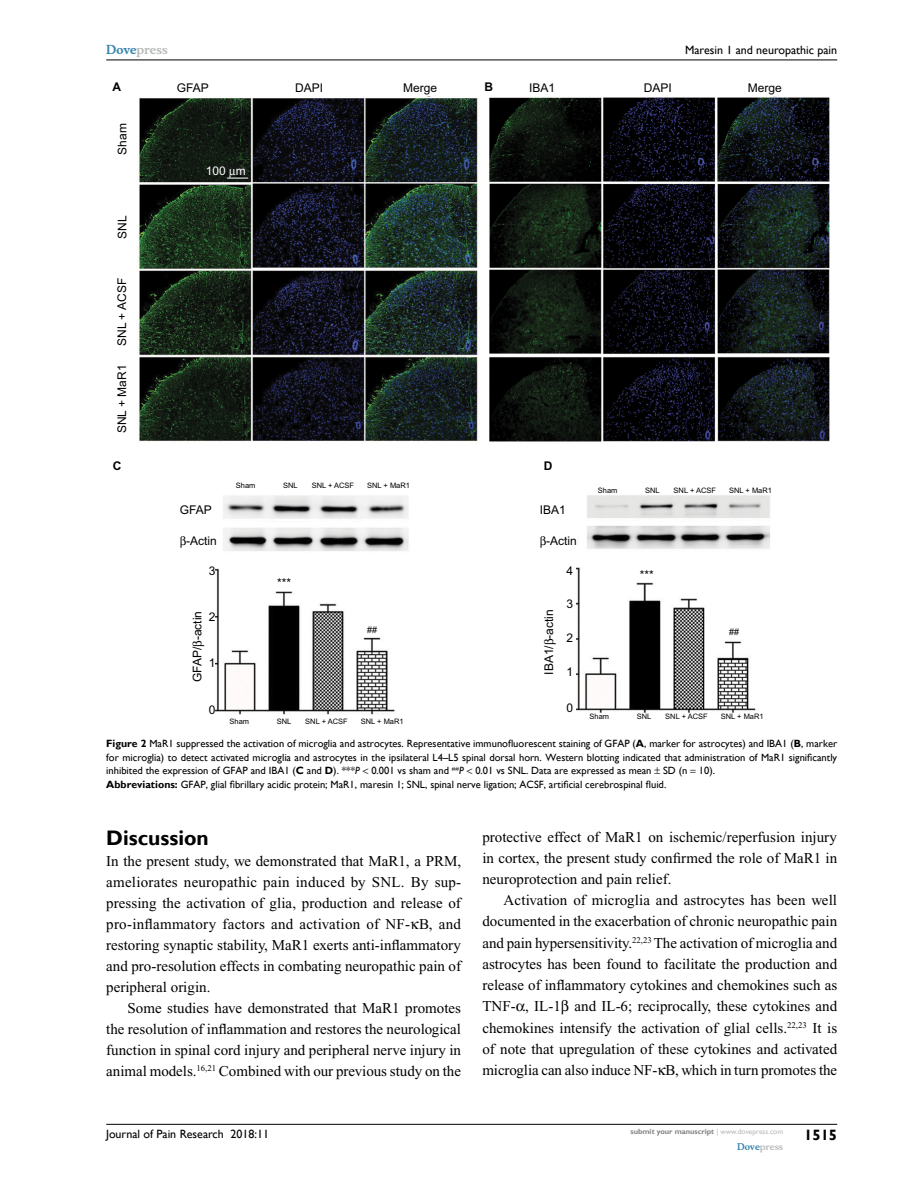
<style>
.page{position:relative;width:918px;height:1188px;background:#fff}
.page>*{position:absolute;margin:0;border:0;box-sizing:border-box;transform-origin:0 0}
.t1{font:700 21px "Gill Sans";color:#000}
.t2{font:15px/21px "Times New Roman";color:#000;text-align:justify}
.t3{font:700 15px "Gill Sans";color:#000}
.t4{font:12px "Arial";color:#000}
.t5{font:12px "Gill Sans";color:#000}
.t6{font:700 12px "Musee";color:#b8babc}
.t7{font:12px "Arial";color:#fff}
.t8{font:700 12px "Arial";color:#000}
.t9{font:10.5px/13.5px "Gill Sans";color:#000}
.t10{font:700 9px "Musee";color:#b8babc}
.t11{font:9px "Arial";color:#000}
.t12{font:7.5px "Arial";color:#000}
.t13{font:700 7.5px "Gill Sans";color:#808285}
.s1{color:#3785ad}
.s2{font-weight:700}
.s3{font-style:italic}
.s4{font-weight:400;color:#b8babc}
</style>
<div class="page">
<hr style="left:106px;top:1124px;width:731px;height:1px;background:#000">
<hr style="left:106px;top:60px;width:731px;height:1px;background:#000">
<img style="left:139px;top:96px;width:691px;height:619px">
<svg style="left:229px;top:169px;width:7px;height:8px"></svg>
<svg style="left:180px;top:536px;width:6px;height:12px"></svg>
<svg style="left:540px;top:536px;width:6px;height:12px"></svg>
<svg style="left:193px;top:641px;width:11px;height:5px"></svg>
<svg style="left:544px;top:639px;width:12px;height:6px"></svg>
<p class="t6" style="left:106px;top:43px;width:63px"><span class="s1">Dove</span>press</p>
<p class="t8" style="left:113px;top:78px;width:10px">A</p>
<p class="t4" style="left:177px;top:79px;width:34px">GFAP</p>
<p class="t4" style="left:114px;top:155px;width:33px;rotate:-90deg">Sham</p>
<p class="t4" style="left:114px;top:239px;width:25px;rotate:-90deg">SNL</p>
<p class="t4" style="left:114px;top:346px;width:69px;rotate:-90deg">SNL + ACSF</p>
<p class="t4" style="left:114px;top:433px;width:70px;rotate:-90deg">SNL + MaR1</p>
<p class="t7" style="left:206px;top:162px;width:42px">100 m</p>
<p class="t5" style="left:685px;top:43px;width:154px">Maresin 1 and neuropathic pain</p>
<p class="t4" style="left:295px;top:79px;width:30px">DAPI</p>
<p class="t4" style="left:403px;top:79px;width:36px">Merge</p>
<p class="t8" style="left:484px;top:78px;width:10px">B</p>
<p class="t4" style="left:529px;top:79px;width:28px">IBA1</p>
<p class="t4" style="left:644px;top:79px;width:30px">DAPI</p>
<p class="t4" style="left:748px;top:79px;width:36px">Merge</p>
<p class="t8" style="left:113px;top:457px;width:10px">C</p>
<p class="t8" style="left:544px;top:457px;width:10px">D</p>
<p class="t12" style="left:283px;top:481px;width:16px">SNL</p>
<p class="t12" style="left:312px;top:481px;width:44px">SNL + ACSF</p>
<p class="t12" style="left:367px;top:481px;width:44px">SNL + MaR1</p>
<p class="t12" style="left:236px;top:481px;width:21px">Sham</p>
<p class="t4" style="left:180px;top:501px;width:34px">GFAP</p>
<p class="t4" style="left:540px;top:501px;width:28px">IBA1</p>
<p class="t4" style="left:186px;top:533px;width:32px">-Actin</p>
<p class="t4" style="left:546px;top:533px;width:32px">-Actin</p>
<p class="t4" style="left:209px;top:562px;width:8px">3</p>
<p class="t4" style="left:567px;top:562px;width:8px">4</p>
<p class="t4" style="left:277px;top:575px;width:16px">***</p>
<p class="t4" style="left:567px;top:595px;width:8px">3</p>
<p class="t12" style="left:598px;top:485px;width:21px">Sham</p>
<p class="t12" style="left:645px;top:485px;width:16px">SNL</p>
<p class="t12" style="left:674px;top:485px;width:44px">SNL + ACSF</p>
<p class="t12" style="left:729px;top:485px;width:44px">SNL + MaR1</p>
<p class="t4" style="left:640px;top:567px;width:16px">***</p>
<p class="t4" style="left:189px;top:682px;width:73px;rotate:-90deg">GFAP/ -actin</p>
<p class="t4" style="left:541px;top:675px;width:67px;rotate:-90deg">IBA1/ -actin</p>
<p class="t4" style="left:209px;top:608px;width:8px">2</p>
<p class="t11" style="left:367px;top:623px;width:12px">##</p>
<p class="t11" style="left:729px;top:626px;width:12px">##</p>
<p class="t4" style="left:567px;top:630px;width:8px">2</p>
<p class="t4" style="left:209px;top:654px;width:8px">1</p>
<p class="t4" style="left:209px;top:702px;width:8px">0</p>
<p class="t4" style="left:567px;top:664px;width:8px">1</p>
<p class="t4" style="left:567px;top:699px;width:8px">0</p>
<p class="t12" style="left:590px;top:712px;width:21px">Sham</p>
<p class="t12" style="left:637px;top:712px;width:16px">SNL</p>
<p class="t12" style="left:665px;top:712px;width:44px">SNL + ACSF</p>
<p class="t12" style="left:721px;top:712px;width:44px">SNL + MaR1</p>
<p class="t12" style="left:230px;top:716px;width:21px">Sham</p>
<p class="t12" style="left:277px;top:716px;width:16px">SNL</p>
<p class="t12" style="left:305px;top:716px;width:44px">SNL + ACSF</p>
<p class="t12" style="left:361px;top:716px;width:44px">SNL + MaR1</p>
<p class="t9" style="left:106px;top:737px;width:732px"><span class="s2">Figure 2</span> MaR1 suppressed the activation of microglia and astrocytes. Representative immunofluorescent staining of GFAP (<span class="s2">A</span>, marker for astrocytes) and IBA1 (<span class="s2">B</span>, marker for microglia) to detect activated microglia and astrocytes in the ipsilateral L4–L5 spinal dorsal horn. Western blotting indicated that administration of MaR1 significantly inhibited the expression of GFAP and IBA1 (<span class="s2">C</span> and <span class="s2">D</span>). ***<span class="s3">P</span> 0.001 vs sham and <sup>##</sup><span class="s3">P</span> 0.01 vs SNL. Data are expressed as mean SD (n 10).<br><span class="s2">Abbreviations:</span> GFAP, glial fibrillary acidic protein; MaR1, maresin 1; SNL, spinal nerve ligation; ACSF, artificial cerebrospinal fluid.</p>
<h1 class="t1" style="left:106px;top:825px;width:104px">Discussion</h1>
<p class="t2" style="left:106px;top:850px;width:356px">In the present study, we demonstrated that MaR1, a PRM, ameliorates neuropathic pain induced by SNL. By sup&shy;pressing the activation of glia, production and release of pro-inflammatory factors and activation of NF- B, and restoring synaptic stability, MaR1 exerts anti-inflammatory and pro-resolution effects in combating neuropathic pain of peripheral origin.</p>
<p class="t2" style="left:106px;top:997px;width:356px;text-indent:21px">Some studies have demonstrated that MaR1 promotes the resolution of inflammation and restores the neurological function in spinal cord injury and peripheral nerve injury in animal models.<sup>16,21</sup> Combined with our previous study on the</p>
<p class="t2" style="left:482px;top:827px;width:356px">protective effect of MaR1 on ischemic/reperfusion injury in cortex, the present study confirmed the role of MaR1 in neuroprotection and pain relief.</p>
<p class="t2" style="left:482px;top:890px;width:356px;text-indent:21px">Activation of microglia and astrocytes has been well documented in the exacerbation of chronic neuropathic pain and pain hypersensitivity.<sup>22,23</sup> The activation of microglia and astrocytes has been found to facilitate the production and release of inflammatory cytokines and chemokines such as TNF- , IL-1 and IL-6; reciprocally, these cytokines and chemokines intensify the activation of glial cells.<sup>22,23</sup> It is of note that upregulation of these cytokines and activated microglia can also induce NF- B, which in turn promotes the</p>
<p class="t5" style="left:106px;top:1127px;width:164px">Journal of Pain Research 2018:11</p>
<p class="t13" style="left:631px;top:1127px;width:154px">submit your manuscript <span class="s4">| www.dovepress.com</span></p>
<p class="t10" style="left:737px;top:1141px;width:48px"><span class="s1">Dove</span>press</p>
<p class="t3" style="left:804px;top:1126px;width:35px">1515</p>
</div>
